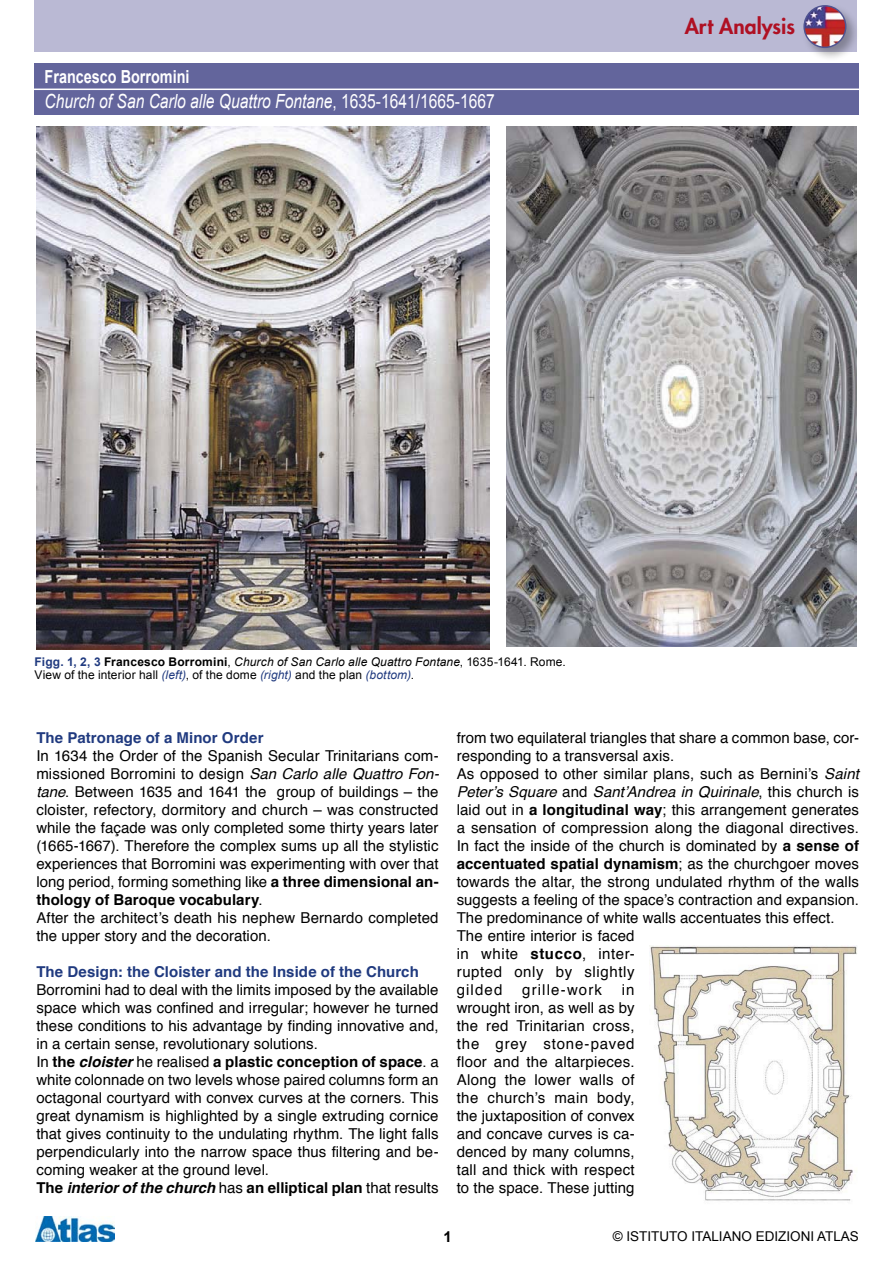
<style>
.page{position:relative;width:893px;height:1263px;background:#fff}
.page>*{position:absolute;margin:0;border:0;box-sizing:border-box;transform-origin:0 0}
.t1{font:800 21px "Futura";color:#af1023}
.t2{font:italic 19.5px "Arial";color:#fff;scale:.8 1}
.t3{font:700 18px "Arial";color:#fff;scale:.8 1}
.t4{font:15px/18px "Helvetica";letter-spacing:.005em;color:#000}
.t5{font:700 15px "Helvetica";letter-spacing:.005em;color:#203a7f}
.t6{font:15px "Helvetica";letter-spacing:.075em;color:#000}
.t7{font:700 15px "Arial";color:#000}
.t8{font:13.5px "Arial";color:#000}
.t9{font:12px/13.5px "Arial";letter-spacing:.01em;color:#000}
.s1{font-style:normal}
.s2{font-weight:700;color:#203a7f}
.s3{font-weight:700}
.s4{font-style:italic}
.s5{font-style:italic;color:#203a7f}
.s6{font-weight:700;font-style:italic}
</style>
<div class="page">
<div style="left:34px;top:0;width:823px;height:52px;background:#bab9d4"></div>
<div style="left:802px;top:3px;width:59px;height:59px;background:#000;opacity:.3"></div>
<img style="left:804px;top:6px;width:42px;height:41px;border-radius:21px">
<div style="left:803px;top:5px;width:43px;height:43px;border:1px solid #4f5491;border-radius:50%"></div>
<div style="left:34px;top:64px;width:825px;height:51px;background:#63659c"></div>
<img style="left:35px;top:1216px;width:80px;height:26px">
<hr style="left:34px;top:89px;width:838px;height:1px;background:#fff">
<img style="left:36px;top:127px;width:453px;height:522px">
<img style="left:506px;top:127px;width:351px;height:519px">
<img style="left:649px;top:946px;width:208px;height:255px">
<p class="t3" style="left:45px;top:67px;width:183px">Francesco Borromini</p>
<h2 class="t2" style="left:45px;top:91px;width:564px">Church of San Carlo alle Quattro Fontane<span class="s1">, 1635-1641/1665-1667</span></h2>
<h1 class="t1" style="left:685px;top:12px;width:112px">Art Analysis</h1>
<p class="t9" style="left:35px;top:655px;width:533px"><span class="s2">Figg. 1, 2, 3</span> <span class="s3">Francesco Borromini</span>, <span class="s4">Church of San Carlo alle Quattro Fontane</span>, 1635-1641. Rome.<br>View of the interior hall <span class="s5">(left)</span>, of the dome <span class="s5">(right)</span> and the plan <span class="s5">(bottom)</span>.</p>
<p class="t5" style="left:36px;top:725px;width:229px">The Patronage of a Minor Order</p>
<p class="t4" style="left:36px;top:747px;width:404px">In 1634 the Order of the Spanish Secular Trinitarians com&shy;missioned Borromini to design <span class="s4">San Carlo alle Quattro Fon&shy;tane</span>. Between 1635 and 1641 the group of buildings – the cloister, refectory, dormitory and church – was constructed while the façade was only completed some thirty years later (1665-1667). Therefore the complex sums up all the stylistic experiences that Borromini was experimenting with over that long period, forming something like <span class="s3">a three dimensional an&shy;thology of Baroque vocabulary</span>.<br>After the architect’s death his nephew Bernardo completed the upper story and the decoration.</p>
<p class="t5" style="left:36px;top:959px;width:384px">The Design: the Cloister and the Inside of the Church</p>
<p class="t4" style="left:36px;top:981px;width:404px">Borromini had to deal with the limits imposed by the available space which was confined and irregular; however he turned these conditions to his advantage by finding innovative and, in a certain sense, revolutionary solutions.<br>In <span class="s3">the</span> <span class="s6">cloister</span> he realised <span class="s3">a plastic conception of space</span>. a white colonnade on two levels whose paired columns form an octagonal courtyard with convex curves at the corners. This great dynamism is highlighted by a single extruding cornice that gives continuity to the undulating rhythm. The light falls perpendicularly into the narrow space thus filtering and be&shy;coming weaker at the ground level.<br><span class="s3">The</span> <span class="s6">interior of the church</span> has <span class="s3">an elliptical plan</span> that results</p>
<p class="t4" style="left:457px;top:729px;width:404px">from two equilateral triangles that share a common base, cor&shy;responding to a transversal axis.<br>As opposed to other similar plans, such as Bernini’s <span class="s4">Saint Peter’s Square</span> and <span class="s4">Sant’Andrea in Quirinale</span>, this church is laid out in <span class="s3">a longitudinal way</span>; this arrangement generates a sensation of compression along the diagonal directives.<br>In fact the inside of the church is dominated by <span class="s3">a sense of accentuated spatial dynamism</span>; as the churchgoer moves towards the altar, the strong undulated rhythm of the walls suggests a feeling of the space’s contraction and expansion.<br>The predominance of white walls accentuates this effect.<br>The entire interior is faced<br>in white <span class="s3">stucco</span>, inter-<br>rupted only by slightly<br>gilded</p>
<p class="t4" style="left:457px;top:981px;width:179px;text-align:justify;text-indent:165px">in wrought iron, as well as by the red Trinitarian cross, the grey stone-paved floor and the altarpieces.<br>Along the lower walls of the church’s main body, the juxtaposition of convex and concave curves is ca&shy;denced by many columns, tall and thick with respect to the space. These jutting</p>
<p class="t6" style="left:522px;top:978px;width:81px">grille-work</p>
<p class="t7" style="left:443px;top:1228px;width:10px">1</p>
<p class="t8" style="left:613px;top:1228px;width:248px">© Istituto Italiano Edizioni Atlas</p>
</div>
